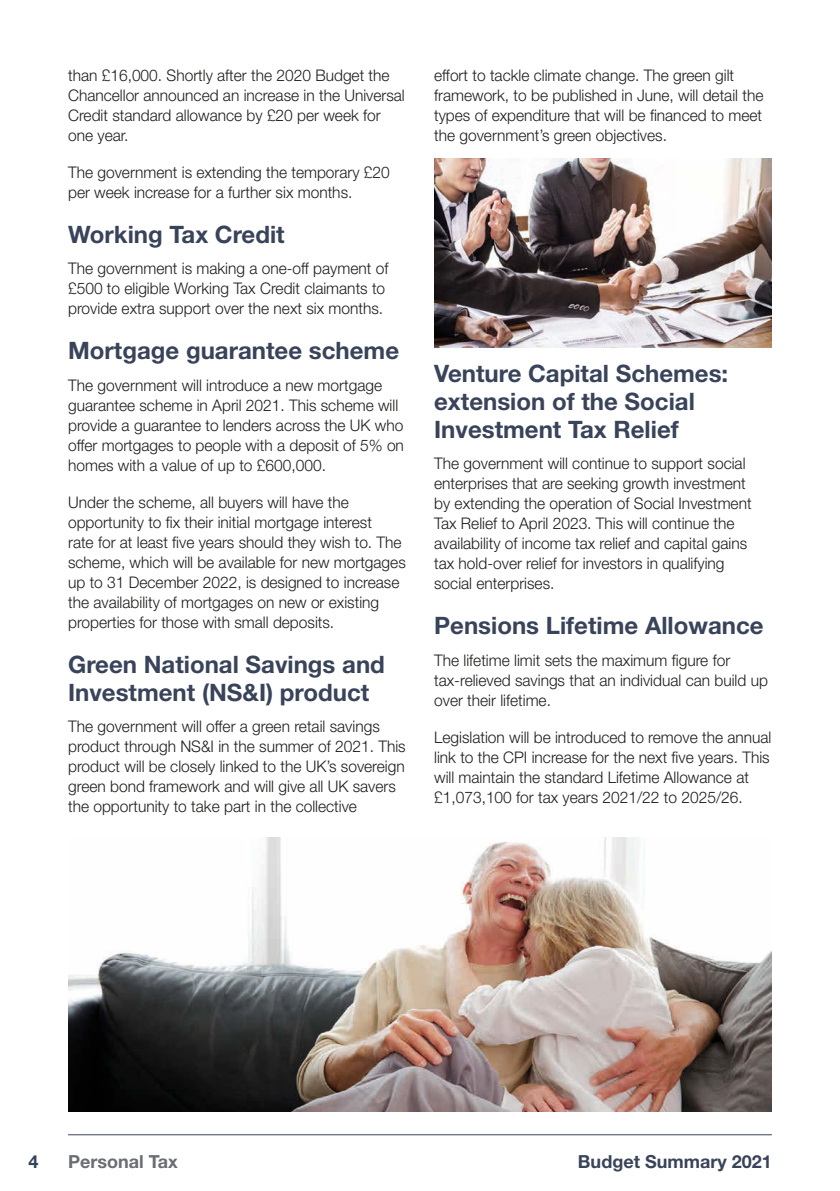
<style>
.page{position:relative;width:840px;height:1191px;background:#fff}
.page>*{position:absolute;margin:0;border:0;box-sizing:border-box;transform-origin:0 0}
.t1{font:700 24px/28px "Helvetica Neue";color:#394359}
.t2{font:700 18px "Helvetica Neue";color:#394359}
.t3{font:700 18px "Helvetica Neue";color:#6a6d71}
.t4{font:700 18px "Helvetica Neue";color:#344459}
.t5{font:300 16px/20px "Helvetica Neue";color:#1d1d1b}
</style>
<div class="page">
<img style="left:68px;top:838px;width:703px;height:273px">
<img style="left:434px;top:159px;width:337px;height:188px">
<hr style="left:68px;top:1134px;width:703px;height:1px;background:#394359">
<p class="t5" style="left:68px;top:65px;width:338px">than £16,000. Shortly after the 2020 Budget the Chancellor announced an increase in the Universal Credit standard allowance by £20 per week for one year.</p>
<p class="t5" style="left:68px;top:162px;width:323px">The government is extending the temporary £20 per week increase for a further six months.</p>
<h1 class="t1" style="left:68px;top:220px;width:218px">Working Tax Credit</h1>
<p class="t5" style="left:68px;top:258px;width:321px">The government is making a one-off payment of £500 to eligible Working Tax Credit claimants to provide extra support over the next six months.</p>
<h1 class="t1" style="left:68px;top:336px;width:332px">Mortgage guarantee scheme</h1>
<p class="t5" style="left:68px;top:374px;width:337px">The government will introduce a new mortgage guarantee scheme in April 2021. This scheme will provide a guarantee to lenders across the UK who offer mortgages to people with a deposit of 5% on homes with a value of up to £600,000.</p>
<p class="t5" style="left:68px;top:491px;width:339px">Under the scheme, all buyers will have the opportunity to fix their initial mortgage interest<br>rate for at least five years should they wish to. The scheme, which will be available for new mortgages up to 31 December 2022, is designed to increase the availability of mortgages on new or existing properties for those with small deposits.</p>
<h1 class="t1" style="left:68px;top:649px;width:318px">Green National Savings and<br>Investment (NS&amp;I) product</h1>
<p class="t5" style="left:68px;top:716px;width:339px">The government will offer a green retail savings product through NS&amp;I in the summer of 2021. This product will be closely linked to the UK’s sovereign green bond framework and will give all UK savers the opportunity to take part in the collective</p>
<p class="t5" style="left:434px;top:65px;width:330px">effort to tackle climate change. The green gilt framework, to be published in June, will detail the types of expenditure that will be financed to meet the government’s green objectives.</p>
<h1 class="t1" style="left:434px;top:359px;width:295px">Venture Capital Schemes: extension of the Social<br>Investment Tax Relief</h1>
<p class="t5" style="left:434px;top:453px;width:319px">The government will continue to support social enterprises that are seeking growth investment by extending the operation of Social Investment Tax Relief to April 2023. This will continue the availability of income tax relief and capital gains tax hold-over relief for investors in qualifying social enterprises.</p>
<h1 class="t1" style="left:434px;top:611px;width:331px">Pensions Lifetime Allowance</h1>
<p class="t5" style="left:434px;top:649px;width:335px">The lifetime limit sets the maximum figure for tax-relieved savings that an individual can build up over their lifetime.</p>
<p class="t5" style="left:434px;top:726px;width:338px">Legislation will be introduced to remove the annual link to the CPI increase for the next five years. This will maintain the standard Lifetime Allowance at £1,073,100 for tax years 2021/22 to 2025/26.</p>
<p class="t4" style="left:28px;top:1150px;width:12px">4</p>
<p class="t3" style="left:68px;top:1150px;width:111px">Personal Tax</p>
<p class="t2" style="left:577px;top:1150px;width:195px">Budget Summary 2021</p>
</div>
